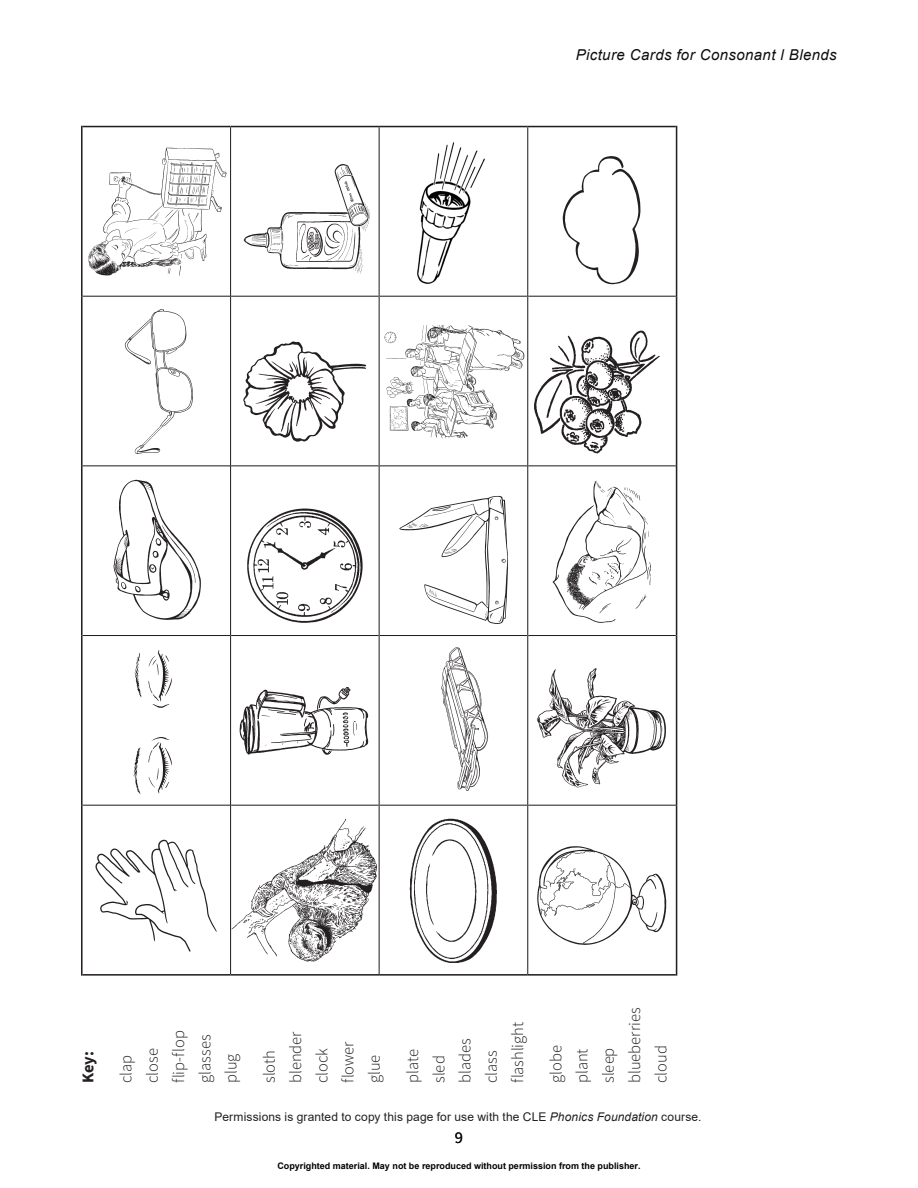
<style>
.page{position:relative;width:918px;height:1188px;background:#fff}
.page>*{position:absolute;margin:0;border:0;box-sizing:border-box;transform-origin:0 0}
.t1{font:300 16.5px/26.2px "Source Sans Pro";letter-spacing:-.005em;color:#231f20}
.t2{font:700 16.5px "Source Sans Pro";color:#231f20}
.t3{font:16.5px "Source Sans Pro";color:#0e0e0e}
.t4{font:italic 15px "Arial";letter-spacing:.025em;color:#0e0e0e}
.t5{font:12px "Arial";letter-spacing:.01em;color:#231f20}
.t6{font:700 9px "Arial";color:#000}
.s1{font-style:italic}
</style>
<div class="page">
<hr style="left:230px;top:805px;width:1px;height:169px;background:#231f20">
<hr style="left:230px;top:636px;width:1px;height:169px;background:#231f20">
<hr style="left:230px;top:466px;width:1px;height:170px;background:#231f20">
<hr style="left:230px;top:296px;width:1px;height:170px;background:#231f20">
<hr style="left:230px;top:127px;width:1px;height:169px;background:#231f20">
<hr style="left:379px;top:805px;width:1px;height:169px;background:#231f20">
<hr style="left:379px;top:636px;width:1px;height:169px;background:#231f20">
<hr style="left:379px;top:466px;width:1px;height:170px;background:#231f20">
<hr style="left:379px;top:296px;width:1px;height:170px;background:#231f20">
<hr style="left:379px;top:127px;width:1px;height:169px;background:#231f20">
<hr style="left:527px;top:805px;width:1px;height:169px;background:#231f20">
<hr style="left:527px;top:636px;width:1px;height:169px;background:#231f20">
<hr style="left:527px;top:466px;width:1px;height:170px;background:#231f20">
<hr style="left:527px;top:296px;width:1px;height:170px;background:#231f20">
<hr style="left:527px;top:127px;width:1px;height:169px;background:#231f20">
<hr style="left:83px;top:805px;width:147px;height:1px;background:#231f20">
<hr style="left:83px;top:635px;width:147px;height:1px;background:#231f20">
<hr style="left:83px;top:465px;width:147px;height:1px;background:#231f20">
<hr style="left:83px;top:296px;width:147px;height:1px;background:#231f20">
<hr style="left:231px;top:805px;width:148px;height:1px;background:#231f20">
<hr style="left:231px;top:635px;width:148px;height:1px;background:#231f20">
<hr style="left:231px;top:465px;width:148px;height:1px;background:#231f20">
<hr style="left:231px;top:296px;width:148px;height:1px;background:#231f20">
<hr style="left:380px;top:805px;width:147px;height:1px;background:#231f20">
<hr style="left:380px;top:635px;width:147px;height:1px;background:#231f20">
<hr style="left:380px;top:465px;width:147px;height:1px;background:#231f20">
<hr style="left:380px;top:296px;width:147px;height:1px;background:#231f20">
<hr style="left:528px;top:805px;width:148px;height:1px;background:#231f20">
<hr style="left:528px;top:635px;width:148px;height:1px;background:#231f20">
<hr style="left:528px;top:465px;width:148px;height:1px;background:#231f20">
<hr style="left:528px;top:296px;width:148px;height:1px;background:#231f20">
<hr style="left:81px;top:805px;width:2px;height:171px;background:#231f20">
<hr style="left:83px;top:974px;width:148px;height:2px;background:#231f20">
<hr style="left:81px;top:636px;width:2px;height:169px;background:#231f20">
<hr style="left:81px;top:466px;width:2px;height:170px;background:#231f20">
<hr style="left:81px;top:296px;width:2px;height:170px;background:#231f20">
<hr style="left:81px;top:126px;width:2px;height:170px;background:#231f20">
<hr style="left:83px;top:126px;width:148px;height:1px;background:#231f20">
<hr style="left:231px;top:974px;width:148px;height:2px;background:#231f20">
<hr style="left:231px;top:126px;width:148px;height:1px;background:#231f20">
<hr style="left:379px;top:974px;width:149px;height:2px;background:#231f20">
<hr style="left:379px;top:126px;width:149px;height:1px;background:#231f20">
<hr style="left:528px;top:974px;width:148px;height:2px;background:#231f20">
<hr style="left:528px;top:126px;width:148px;height:1px;background:#231f20">
<hr style="left:676px;top:805px;width:1px;height:171px;background:#231f20">
<hr style="left:676px;top:636px;width:1px;height:169px;background:#231f20">
<hr style="left:676px;top:466px;width:1px;height:170px;background:#231f20">
<hr style="left:676px;top:296px;width:1px;height:170px;background:#231f20">
<hr style="left:676px;top:126px;width:1px;height:170px;background:#231f20">
<img style="left:95px;top:840px;width:121px;height:111px">
<img style="left:133px;top:650px;width:39px;height:144px">
<img style="left:113px;top:479px;width:88px;height:141px">
<img style="left:125px;top:309px;width:68px;height:145px">
<img style="left:88px;top:147px;width:139px;height:129px">
<img style="left:232px;top:818px;width:145px;height:144px">
<img style="left:240px;top:687px;width:129px;height:68px">
<img style="left:247px;top:508px;width:116px;height:115px">
<img style="left:243px;top:341px;width:123px;height:101px">
<img style="left:243px;top:164px;width:127px;height:110px">
<img style="left:409px;top:819px;width:88px;height:144px">
<img style="left:441px;top:647px;width:48px;height:144px">
<img style="left:399px;top:495px;width:109px;height:129px">
<img style="left:384px;top:325px;width:141px;height:113px">
<img style="left:417px;top:142px;width:68px;height:142px">
<img style="left:537px;top:846px;width:130px;height:99px">
<img style="left:536px;top:668px;width:130px;height:120px">
<img style="left:552px;top:480px;width:99px;height:143px">
<img style="left:534px;top:331px;width:125px;height:122px">
<img style="left:562px;top:156px;width:79px;height:129px">
<p class="t4" style="left:576px;top:45px;width:263px">Picture Cards for Consonant l Blends</p>
<p class="t2" style="left:77px;top:1083px;width:33px;rotate:-90deg">Key:</p>
<p class="t1" style="left:113px;top:1083px;width:54px;rotate:-90deg">clap close flip-flop glasses plug</p>
<p class="t1" style="left:256px;top:1083px;width:53px;rotate:-90deg">sloth blender clock flower glue</p>
<p class="t1" style="left:400px;top:1083px;width:62px;rotate:-90deg">plate sled blades class flashlight</p>
<p class="t1" style="left:543px;top:1083px;width:77px;rotate:-90deg">globe plant<br>sleep blueberries cloud</p>
<p class="t5" style="left:214px;top:1109px;width:489px">Permissions is granted to copy this page for use with the CLE <span class="s1">Phonics Foundation</span> course.</p>
<p class="t3" style="left:455px;top:1127px;width:10px">9</p>
<p class="t6" style="left:277px;top:1160px;width:365px">Copyrighted material. May not be reproduced without permission from the publisher.</p>
</div>
